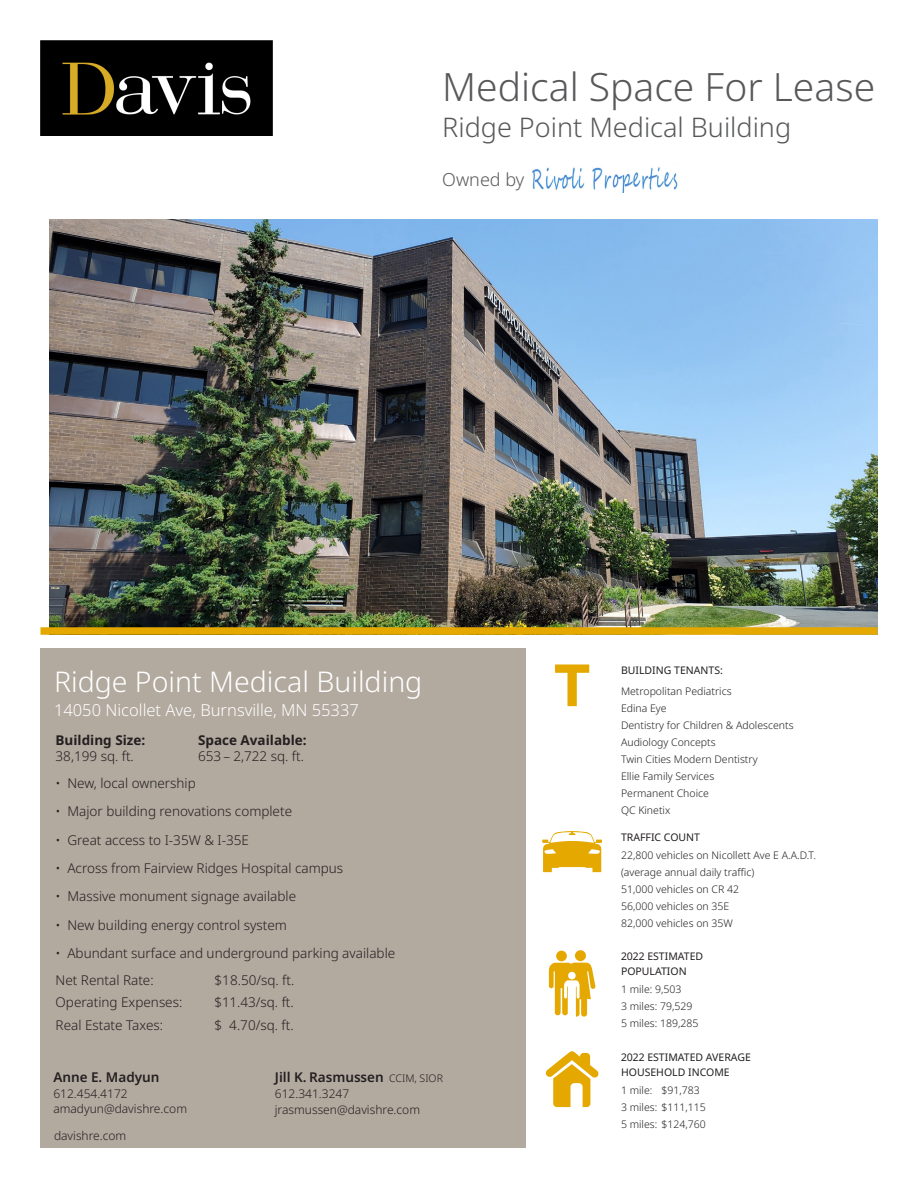
<style>
.page{position:relative;width:918px;height:1188px;background:#fff}
.page>*{position:absolute;margin:0;border:0;box-sizing:border-box;transform-origin:0 0}
.t1{font:300 39px "Noto Sans";color:#57585a}
.t2{font:300 28.5px "Noto Sans";color:#fff}
.t3{font:300 27px "Noto Sans";color:#57585a}
.t4{font:300 18px "Noto Sans";color:#57585a}
.t5{font:300 16.5px "Noto Sans";color:#fff}
.t6{font:300 13.5px "Noto Sans";color:#231f20}
.t7{font:600 13.5px "Noto Sans";color:#231f20}
.t8{font:700 13.5px "Noto Sans";color:#231f20}
.t9{font:300 12px/15.8px "Noto Sans";color:#231f20}
.t10{font:300 10.5px "Noto Sans";color:#231f20}
.t11{font:10.5px/15px "Noto Sans";color:#231f20}
.s1{font-weight:300;font-size:10.5px}
</style>
<div class="page">
<img style="left:40px;top:40px;width:232px;height:96px">
<img style="left:50px;top:220px;width:828px;height:407px">
<div style="left:40px;top:648px;width:486px;height:500px;background:#b2a99f"></div>
<div style="left:556px;top:951px;width:11px;height:10px;background:#e5a800;border-radius:50%"></div>
<div style="left:575px;top:950px;width:11px;height:11px;background:#e5a800;border-radius:50%"></div>
<svg style="left:549px;top:963px;width:46px;height:54px"></svg>
<svg style="left:542px;top:831px;width:60px;height:41px"></svg>
<svg style="left:545px;top:1051px;width:54px;height:56px"></svg>
<svg style="left:555px;top:664px;width:34px;height:42px"></svg>
<div style="left:40px;top:627px;width:838px;height:8px;background:#e5a800"></div>
<img style="left:532px;top:167px;width:146px;height:26px">
<p class="t1" style="left:442px;top:59px;width:434px">Medical Space For Lease</p>
<p class="t3" style="left:442px;top:108px;width:351px">Ridge Point Medical Building</p>
<p class="t4" style="left:442px;top:167px;width:84px">Owned by</p>
<p class="t2" style="left:54px;top:661px;width:370px">Ridge Point Medical Building</p>
<p class="t5" style="left:54px;top:698px;width:306px">14050 Nicollet Ave, Burnsville, MN 55337</p>
<p class="t8" style="left:56px;top:730px;width:91px">Building Size:</p>
<p class="t8" style="left:198px;top:730px;width:110px">Space Available:</p>
<p class="t6" style="left:56px;top:747px;width:80px">38,199 sq. ft.</p>
<p class="t6" style="left:198px;top:747px;width:107px">653 – 2,722 sq. ft.</p>
<p class="t6" style="left:56px;top:774px;width:142px">• New, local ownership</p>
<p class="t6" style="left:56px;top:802px;width:238px">• Major building renovations complete</p>
<p class="t6" style="left:56px;top:830px;width:195px">• Great access to I-35W &amp; I-35E</p>
<p class="t6" style="left:56px;top:859px;width:289px">• Across from Fairview Ridges Hospital campus</p>
<p class="t6" style="left:56px;top:887px;width:242px">• Massive monument signage available</p>
<p class="t6" style="left:56px;top:915px;width:233px">• New building energy control system</p>
<p class="t6" style="left:56px;top:944px;width:341px">• Abundant surface and underground parking available</p>
<p class="t6" style="left:56px;top:970px;width:100px">Net Rental Rate:</p>
<p class="t6" style="left:215px;top:970px;width:81px">$18.50/sq. ft.</p>
<p class="t6" style="left:56px;top:993px;width:128px">Operating Expenses:</p>
<p class="t6" style="left:215px;top:993px;width:81px">$11.43/sq. ft.</p>
<p class="t6" style="left:56px;top:1015px;width:109px">Real Estate Taxes:</p>
<p class="t6" style="left:215px;top:1015px;width:81px">$ 4.70/sq. ft.</p>
<p class="t11" style="left:621px;top:663px;width:103px">BUILDING TENANTS:</p>
<p class="t10" style="left:621px;top:684px;width:112px">Metropolitan Pediatrics</p>
<p class="t10" style="left:621px;top:701px;width:47px">Edina Eye</p>
<p class="t10" style="left:621px;top:718px;width:174px">Dentistry for Children &amp; Adolescents</p>
<p class="t10" style="left:621px;top:735px;width:96px">Audiology Concepts</p>
<p class="t10" style="left:621px;top:752px;width:138px">Twin Cities Modern Dentistry</p>
<p class="t10" style="left:621px;top:769px;width:95px">Ellie Family Services</p>
<p class="t10" style="left:621px;top:786px;width:89px">Permanent Choice</p>
<p class="t10" style="left:621px;top:803px;width:51px">QC Kinetix</p>
<p class="t11" style="left:621px;top:830px;width:81px">TRAFFIC COUNT</p>
<p class="t10" style="left:621px;top:848px;width:197px">22,800 vehicles on Nicollett Ave E A.A.D.T.</p>
<p class="t10" style="left:621px;top:865px;width:135px">(average annual daily traffic)</p>
<p class="t10" style="left:621px;top:882px;width:120px">51,000 vehicles on CR 42</p>
<p class="t10" style="left:621px;top:899px;width:110px">56,000 vehicles on 35E</p>
<p class="t10" style="left:621px;top:916px;width:113px">82,000 vehicles on 35W</p>
<p class="t11" style="left:621px;top:949px;width:84px">2022 ESTIMATED<br>POPULATION</p>
<p class="t10" style="left:621px;top:982px;width:62px">1 mile: 9,503</p>
<p class="t10" style="left:621px;top:999px;width:73px">3 miles: 79,529</p>
<p class="t10" style="left:621px;top:1016px;width:79px">5 miles: 189,285</p>
<p class="t7" style="left:53px;top:1068px;width:108px">Anne E. Madyun</p>
<p class="t9" style="left:53px;top:1086px;width:135px">612.454.4172 amadyun@davishre.com</p>
<p class="t9" style="left:54px;top:1129px;width:74px">davishre.com</p>
<p class="t7" style="left:275px;top:1067px;width:170px">Jill K. Rasmussen <span class="s1">CCIM, SIOR</span></p>
<p class="t9" style="left:275px;top:1086px;width:147px">612.341.3247 jrasmussen@davishre.com</p>
<p class="t11" style="left:621px;top:1050px;width:131px">2022 ESTIMATED AVERAGE<br>HOUSEHOLD INCOME</p>
<p class="t10" style="left:621px;top:1083px;width:80px">1 mile: $91,783</p>
<p class="t10" style="left:621px;top:1100px;width:86px">3 miles: $111,115</p>
<p class="t10" style="left:621px;top:1117px;width:86px">5 miles: $124,760</p>
</div>
